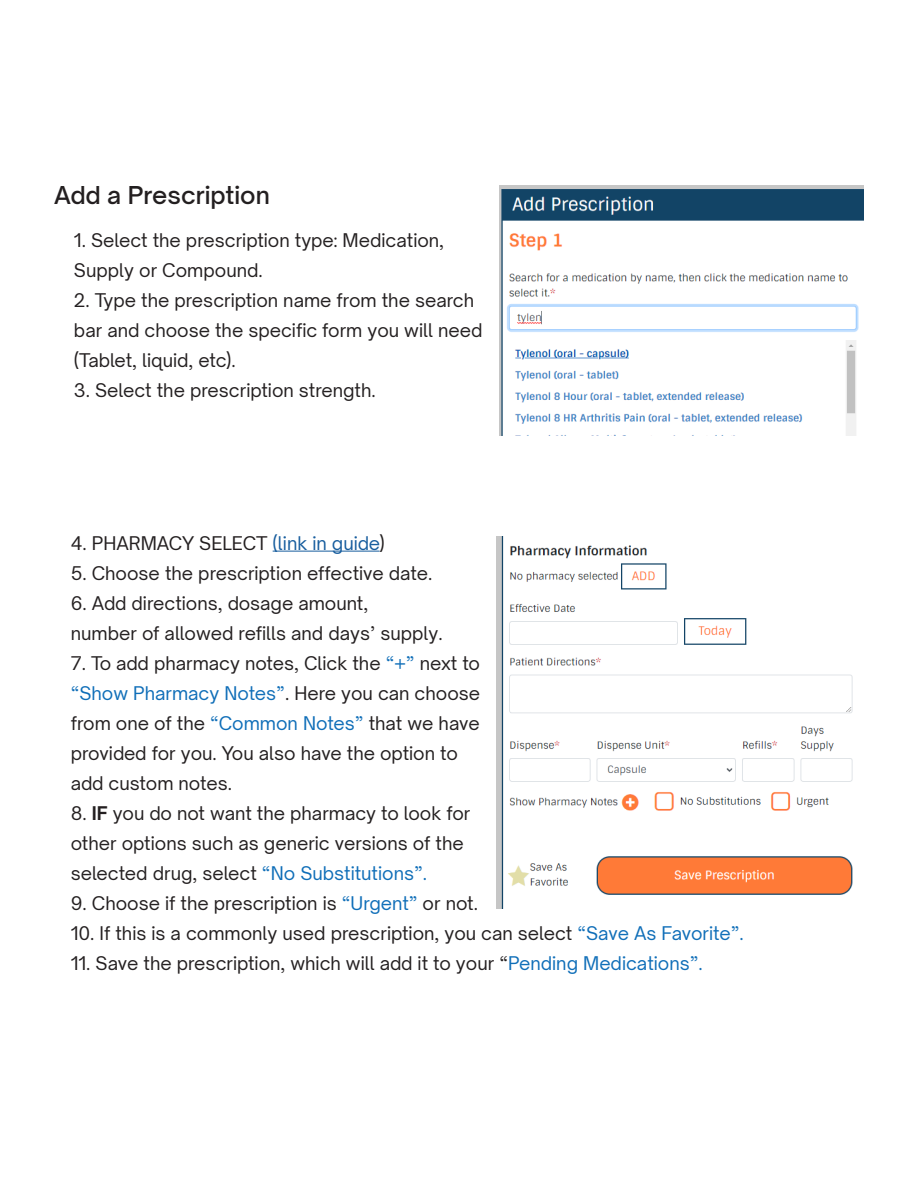
<style>
.page{position:relative;width:918px;height:1188px;background:#fff}
.page>*{position:absolute;margin:0;border:0;box-sizing:border-box;transform-origin:0 0}
.t1{font:500 24px "Open Sauce Sans";color:#231f20}
.t2{font:18px/30px "Open Sauce Sans";color:#231f20}
.t3{font:18px "Open Sauce Sans";color:#0f6eb8}
.s1{color:#175d9e}
.s2{color:#0f6eb8}
.s3{color:#231f20}
.s4{font-weight:700}
</style>
<div class="page">
<img style="left:500px;top:186px;width:364px;height:250px">
<img style="left:497px;top:536px;width:356px;height:373px">
<hr style="left:273px;top:551px;width:107px;height:1px;background:#175d9e">
<p class="t1" style="left:54px;top:179px;width:217px">Add a Prescription</p>
<p class="t2" style="left:74px;top:225px;width:372px">1. Select the prescription type: Medication,<br>Supply or Compound.</p>
<p class="t2" style="left:74px;top:285px;width:410px">2. Type the prescription name from the search bar and choose the specific form you will need (Tablet, liquid, etc).</p>
<p class="t2" style="left:74px;top:375px;width:303px">3. Select the prescription strength.</p>
<p class="t2" style="left:71px;top:528px;width:316px">4. PHARMACY SELECT <span class="s1">(link in guide</span>)</p>
<p class="t2" style="left:71px;top:558px;width:363px">5. Choose the prescription effective date.</p>
<p class="t2" style="left:71px;top:588px;width:299px">6. Add directions, dosage amount,</p>
<p class="t2" style="left:71px;top:618px;width:374px">number of allowed refills and days’ supply.</p>
<p class="t2" style="left:71px;top:648px;width:411px">7. To add pharmacy notes, Click the <span class="s2">“+”</span> next to</p>
<p class="t3" style="left:71px;top:681px;width:411px">“Show Pharmacy Notes”<span class="s3">. Here you can choose</span></p>
<p class="t2" style="left:71px;top:708px;width:411px">from one of the <span class="s2">“Common Notes”</span> that we have</p>
<p class="t2" style="left:71px;top:738px;width:389px">provided for you. You also have the option to</p>
<p class="t2" style="left:71px;top:768px;width:163px">add custom notes.</p>
<p class="t2" style="left:71px;top:798px;width:401px">8. <span class="s4">IF</span> you do not want the pharmacy to look for</p>
<p class="t2" style="left:71px;top:828px;width:395px">other options such as generic versions of the</p>
<p class="t2" style="left:71px;top:858px;width:358px">selected drug, select <span class="s2">“No Substitutions”.</span></p>
<p class="t2" style="left:71px;top:888px;width:409px">9. Choose if the prescription is <span class="s2">“Urgent”</span> or not.</p>
<p class="t2" style="left:71px;top:918px;width:675px">10. If this is a commonly used prescription, you can select <span class="s2">“Save As Favorite”.</span></p>
<p class="t2" style="left:71px;top:948px;width:634px">11. Save the prescription, which will add it to your “<span class="s2">Pending Medications”.</span></p>
</div>
